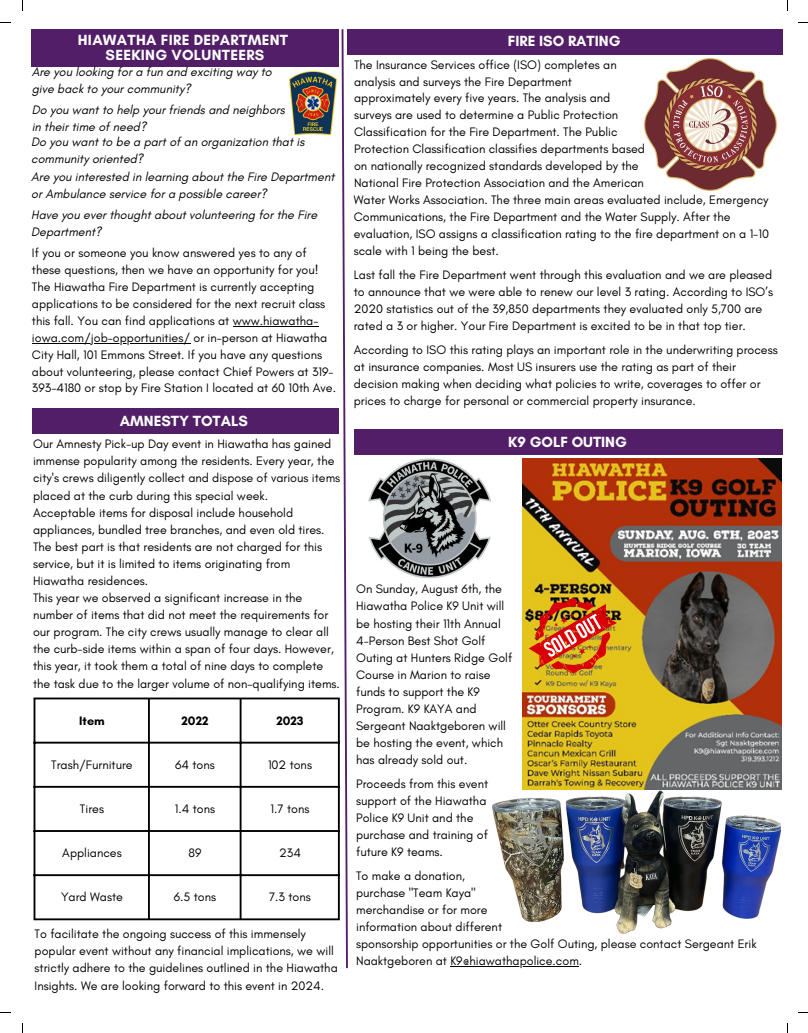
<style>
.page{position:relative;width:808px;height:1033px;background:#fff}
.page>*{position:absolute;margin:0;border:0;box-sizing:border-box;transform-origin:0 0}
.t1{font:700 15px "Glacial Indifference";letter-spacing:.02em;color:#fff}
.t2{font:700 15px "Glacial Indifference";color:#fff}
.t3{font:12.5px/17.1px "Glacial Indifference";color:#000}
.t4{font:italic 12.5px/17.2px "Glacial Indifference";color:#000}
.t5{font:700 12.5px "Glacial Indifference";color:#000}
</style>
<div class="page">
<div style="left:31px;top:29px;width:308px;height:37px;background:#521e68"></div>
<div style="left:347px;top:29px;width:435px;height:25px;background:#521e68"></div>
<img style="left:640px;top:54px;width:140px;height:138px">
<img style="left:522px;top:458px;width:259px;height:331px">
<div style="left:354px;top:430px;width:428px;height:24px;background:#521e68"></div>
<svg style="left:341px;top:29px;width:8px;height:940px"></svg>
<img style="left:290px;top:71px;width:47px;height:63px">
<img style="left:528px;top:598px;width:89px;height:75px">
<div style="left:32px;top:408px;width:307px;height:25px;background:#521e68"></div>
<hr style="left:34px;top:699px;width:1px;height:219px;background:#000">
<hr style="left:148px;top:699px;width:2px;height:219px;background:#000">
<hr style="left:240px;top:699px;width:1px;height:219px;background:#000">
<hr style="left:338px;top:699px;width:2px;height:219px;background:#000">
<hr style="left:34px;top:697px;width:306px;height:2px;background:#000">
<hr style="left:34px;top:741px;width:306px;height:2px;background:#000">
<hr style="left:34px;top:786px;width:306px;height:1px;background:#000">
<hr style="left:34px;top:830px;width:306px;height:2px;background:#000">
<hr style="left:34px;top:874px;width:306px;height:2px;background:#000">
<hr style="left:34px;top:918px;width:306px;height:2px;background:#000">
<img style="left:492px;top:788px;width:288px;height:146px">
<img style="left:368px;top:458px;width:123px;height:121px">
<hr style="left:233px;top:326px;width:85px;height:1px;background:#000">
<hr style="left:32px;top:343px;width:158px;height:1px;background:#000">
<hr style="left:450px;top:965px;width:129px;height:1px;background:#000">
<p class="t1" style="left:78px;top:31px;width:212px">HIAWATHA FIRE DEPARTMENT</p>
<p class="t1" style="left:106px;top:46px;width:160px">SEEKING VOLUNTEERS</p>
<p class="t4" style="left:32px;top:63px;width:242px">Are you looking for a fun and exciting way to give back to your community?</p>
<p class="t4" style="left:32px;top:101px;width:255px">Do you want to help your friends and neighbors in their time of need?</p>
<p class="t2" style="left:508px;top:32px;width:114px">FIRE ISO RATING</p>
<p class="t3" style="left:354px;top:56px;width:292px">The Insurance Services office (ISO) completes an analysis and surveys the Fire Department approximately every five years. The analysis and surveys are used to determine a Public Protection Classification for the Fire Department. The Public Protection Classification classifies departments based on nationally recognized standards developed by the National Fire Protection Association and the American</p>
<p class="t3" style="left:354px;top:191px;width:417px">Water Works Association. The three main areas evaluated include, Emergency Communications, the Fire Department and the Water Supply. After the evaluation, ISO assigns a classification rating to the fire department on a 1-10 scale with 1 being the best.</p>
<p class="t3" style="left:354px;top:266px;width:421px">Last fall the Fire Department went through this evaluation and we are pleased to announce that we were able to renew our level 3 rating. According to ISO’s 2020 statistics out of the 39,850 departments they evaluated only 5,700 are rated a 3 or higher. Your Fire Department is excited to be in that top tier.</p>
<p class="t3" style="left:354px;top:341px;width:425px">According to ISO this rating plays an important role in the underwriting process at insurance companies. Most US insurers use the rating as part of their decision making when deciding what policies to write, coverages to offer or prices to charge for personal or commercial property insurance.</p>
<p class="t2" style="left:508px;top:432px;width:120px">K9 GOLF OUTING</p>
<p class="t4" style="left:31px;top:133px;width:275px">Do you want to be a part of an organization that is community oriented?</p>
<p class="t4" style="left:31px;top:168px;width:305px">Are you interested in learning about the Fire Department or Ambulance service for a possible career?</p>
<p class="t4" style="left:31px;top:205px;width:287px">Have you ever thought about volunteering for the Fire<br>Department?</p>
<p class="t3" style="left:32px;top:244px;width:305px">If you or someone you know answered yes to any of these questions, then we have an opportunity for you!<br>The Hiawatha Fire Department is currently accepting applications to be considered for the next recruit class this fall. You can find applications at www.hiawatha&shy;iowa.com/job-opportunities/ or in-person at Hiawatha City Hall, 101 Emmons Street. If you have any questions about volunteering, please contact Chief Powers at 319- 393-4180 or stop by Fire Station I located at 60 10th Ave.</p>
<p class="t2" style="left:120px;top:411px;width:130px">AMNESTY TOTALS</p>
<p class="t3" style="left:33px;top:435px;width:308px">Our Amnesty Pick-up Day event in Hiawatha has gained immense popularity among the residents. Every year, the city's crews diligently collect and dispose of various items placed at the curb during this special week.</p>
<p class="t3" style="left:33px;top:503px;width:293px">Acceptable items for disposal include household appliances, bundled tree branches, and even old tires.<br>The best part is that residents are not charged for this service, but it is limited to items originating from Hiawatha residences.</p>
<p class="t3" style="left:33px;top:589px;width:308px">This year we observed a significant increase in the number of items that did not meet the requirements for our program. The city crews usually manage to clear all the curb-side items within a span of four days. However, this year, it took them a total of nine days to complete the task due to the larger volume of non-qualifying items.</p>
<p class="t3" style="left:356px;top:580px;width:158px">On Sunday, August 6th, the<br>Hiawatha Police K9 Unit will be hosting their 11th Annual<br>4-Person Best Shot Golf<br>Outing at Hunters Ridge Golf<br>Course in Marion to raise funds to support the K9<br>Program. K9 KAYA and<br>Sergeant Naaktgeboren will be hosting the event, which has already sold out.</p>
<p class="t3" style="left:356px;top:775px;width:134px">Proceeds from this event support of the Hiawatha<br>Police K9 Unit and the purchase and training of future K9 teams.</p>
<p class="t3" style="left:356px;top:867px;width:147px">To make a donation, purchase "Team Kaya" merchandise or for more information about different</p>
<p class="t5" style="left:79px;top:713px;width:27px">Item</p>
<p class="t5" style="left:181px;top:713px;width:29px">2022</p>
<p class="t5" style="left:276px;top:713px;width:29px">2023</p>
<p class="t3" style="left:51px;top:756px;width:83px">Trash/Furniture</p>
<p class="t3" style="left:175px;top:756px;width:41px">64 tons</p>
<p class="t3" style="left:268px;top:756px;width:46px">102 tons</p>
<p class="t3" style="left:80px;top:800px;width:26px">Tires</p>
<p class="t3" style="left:175px;top:800px;width:42px">1.4 tons</p>
<p class="t3" style="left:270px;top:800px;width:40px">1.7 tons</p>
<p class="t3" style="left:62px;top:844px;width:61px">Appliances</p>
<p class="t3" style="left:188px;top:844px;width:14px">89</p>
<p class="t3" style="left:279px;top:844px;width:23px">234</p>
<p class="t3" style="left:61px;top:888px;width:63px">Yard Waste</p>
<p class="t3" style="left:174px;top:888px;width:44px">6.5 tons</p>
<p class="t3" style="left:269px;top:888px;width:43px">7.3 tons</p>
<p class="t3" style="left:35px;top:925px;width:305px">To facilitate the ongoing success of this immensely popular event without any financial implications, we will strictly adhere to the guidelines outlined in the Hiawatha Insights. We are looking forward to this event in 2024.</p>
<p class="t3" style="left:356px;top:934px;width:402px">sponsorship opportunities or the Golf Outing, please contact Sergeant Erik<br>Naaktgeboren at K9@hiawathapolice.com.</p>
</div>
